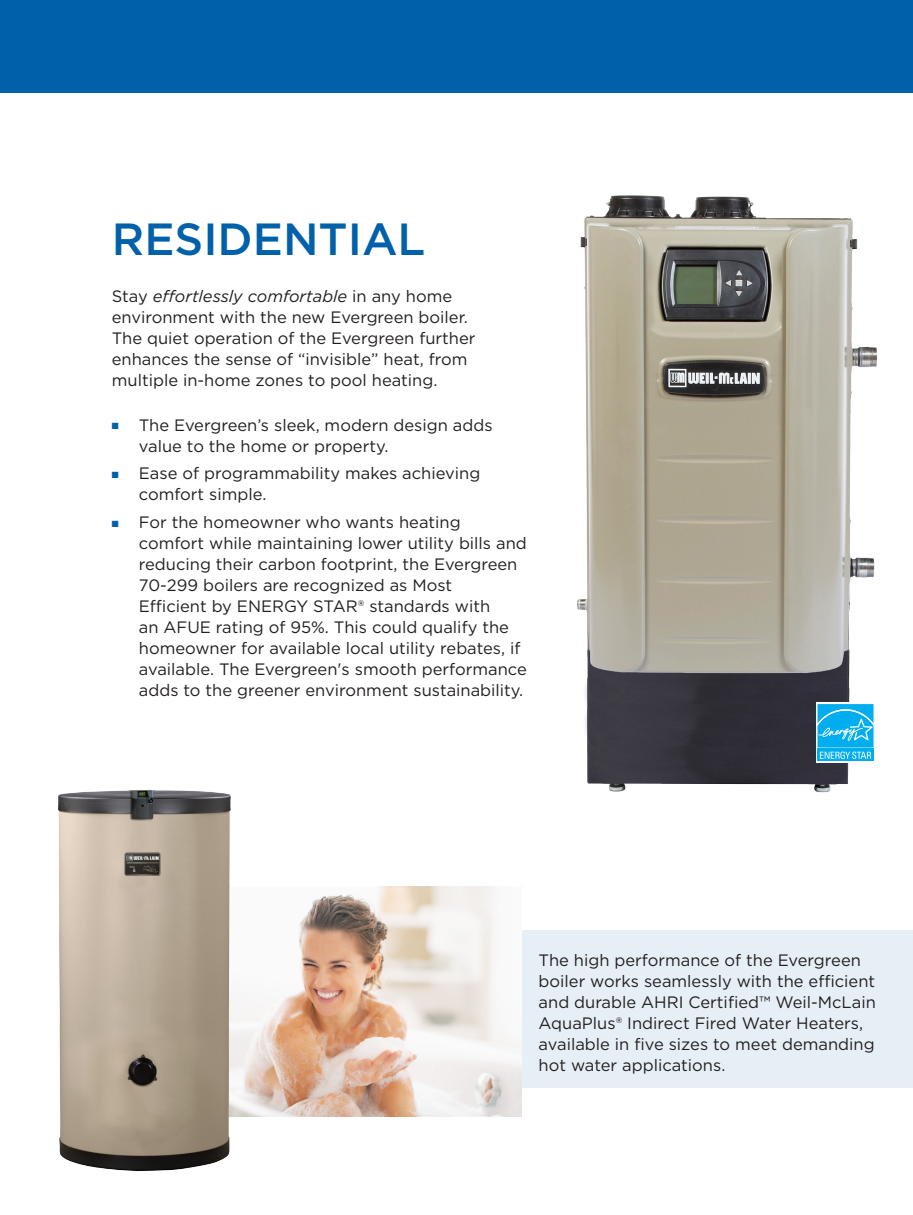
<style>
.page{position:relative;width:913px;height:1215px;background:#fff}
.page>*{position:absolute;margin:0;border:0;box-sizing:border-box;transform-origin:0 0}
.wm_headline{font:500 45px "Gotham";color:#0060a9}
.bullets{font:16.5px/21px "Gotham";color:#231f20}
.wm_body_gray_sub{font:16.5px/21px "Gotham";color:#231f20}
.s1{font-style:italic}
.s2{color:#0060a9}
</style>
<div class="page">
<div style="left:370px;top:930px;width:543px;height:158px;background:#e6eff6"></div>
<div style="left:0;top:0;width:913px;height:92px;background:#0060a9"></div>
<img style="left:577px;top:195px;width:300px;height:598px">
<img style="left:243px;top:886px;width:278px;height:230px">
<div style="left:816px;top:703px;width:59px;height:60px;background:linear-gradient(to right,#fff,#fff)"></div>
<div style="left:817px;top:749px;width:56px;height:12px;background:#00aeef"></div>
<svg style="left:817px;top:704px;width:56px;height:55px;background:#2abbf1"></svg>
<img style="left:58px;top:790px;width:185px;height:381px">
<p class="wm_headline" style="left:112px;top:210px;width:315px">RESIDENTIAL</p>
<p class="wm_body_gray_sub" style="left:112px;top:285px;width:357px">Stay <span class="s1">effortlessly comfortable</span> in any home environment with the new Evergreen boiler.</p>
<p class="wm_body_gray_sub" style="left:112px;top:327px;width:365px">The quiet operation of the Evergreen further enhances the sense of “invisible” heat, from multiple in-home zones to pool heating.</p>
<p class="bullets" style="left:139px;top:414px;width:355px;text-indent:-27px"><span class="s2">■</span> The Evergreen’s sleek, modern design adds value to the home or property.</p>
<p class="bullets" style="left:139px;top:463px;width:343px;text-indent:-27px"><span class="s2">■</span> Ease of programmability makes achieving comfort simple.</p>
<p class="bullets" style="left:139px;top:511px;width:389px;text-indent:-27px"><span class="s2">■</span> For the homeowner who wants heating comfort while maintaining lower utility bills and reducing their carbon footprint, the Evergreen 70-299 boilers are recognized as Most<br>Efficient by ENERGY STAR® standards with<br>an AFUE rating of 95%. This could qualify the homeowner for available local utility rebates, if available. The Evergreen's smooth performance adds to the greener environment sustainability.</p>
<p class="bullets" style="left:538px;top:949px;width:339px">The high performance of the Evergreen boiler works seamlessly with the efficient and durable AHRI Certified™ Weil-McLain AquaPlus® Indirect Fired Water Heaters, available in five sizes to meet demanding hot water applications.</p>
</div>
